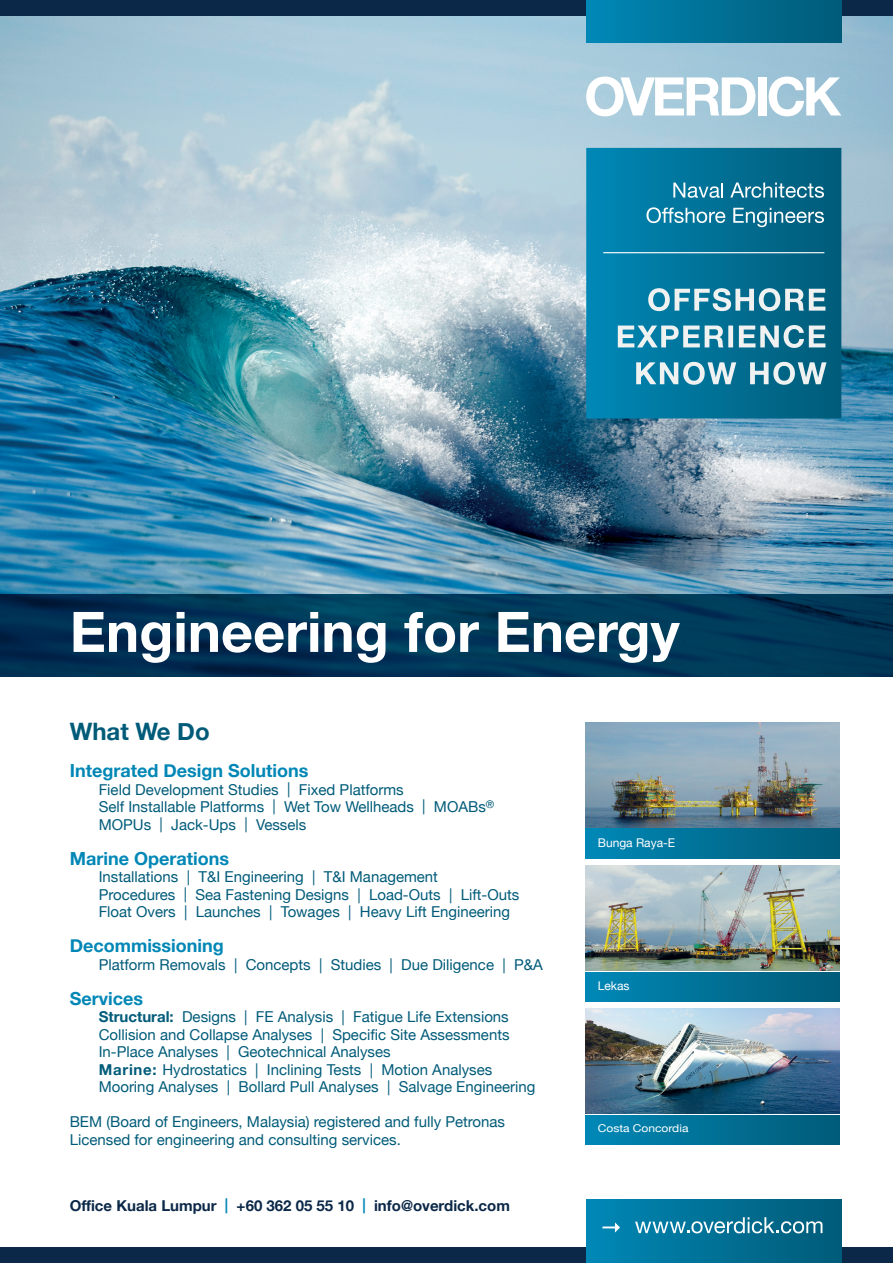
<style>
.page{position:relative;width:893px;height:1263px;background:#fff}
.page>*{position:absolute;margin:0;border:0;box-sizing:border-box;transform-origin:0 0}
.t1{font:700 55.95px "Helvetica Neue";color:#fff}
.t2{font:700 24px "Helvetica Neue";color:#005b79}
.t3{font:700 18px "Helvetica Neue";color:#0087b6}
.t4{font:15px/17.5px "Helvetica Neue";color:#005b79}
.t5{font:700 15px "Helvetica Neue";color:#0b2848}
.t6{font:12px "Helvetica Neue";color:#fff}
.t7{font:10.65px "Helvetica Neue";color:#fff;scale:1.12 1}
.s1{font-weight:700}
.s2{color:#0087b6}
</style>
<div class="page">
<img style="left:0;top:16px;width:893px;height:578px">
<div style="left:0;top:0;width:893px;height:16px;background:#0b2848"></div>
<div style="left:0;top:1247px;width:893px;height:16px;background:#0b2848"></div>
<div style="left:586px;top:0;width:255px;height:43px;background:linear-gradient(to right,#0088b6,#015b78)"></div>
<svg style="left:586px;top:77px;width:169px;height:39px"></svg>
<div style="left:758px;top:77px;width:8px;height:38px;background:#fff"></div>
<svg style="left:769px;top:77px;width:72px;height:39px"></svg>
<svg style="left:0;top:594px;width:893px;height:83px;background:#003455"></svg>
<div style="left:586px;top:1199px;width:255px;height:64px;background:linear-gradient(to right,#0088b6,#035c79)"></div>
<svg style="left:602px;top:1222px;width:18px;height:10px"></svg>
<svg style="left:635px;top:1217px;width:187px;height:16px"></svg>
<svg style="left:586px;top:148px;width:255px;height:270px;background:#177ea1"></svg>
<svg style="left:673px;top:183px;width:50px;height:15px"></svg>
<svg style="left:730px;top:183px;width:94px;height:15px"></svg>
<svg style="left:646px;top:207px;width:79px;height:16px"></svg>
<svg style="left:733px;top:208px;width:91px;height:19px;background:#428da5"></svg>
<hr style="left:603px;top:252px;width:221px;height:1px;background:#fff">
<img style="left:586px;top:722px;width:253px;height:105px">
<div style="left:586px;top:829px;width:253px;height:29px;background:linear-gradient(to right,#0088b6,#015b78)"></div>
<img style="left:586px;top:865px;width:253px;height:106px">
<div style="left:586px;top:972px;width:253px;height:29px;background:linear-gradient(to right,#0088b6,#015b78)"></div>
<img style="left:586px;top:1009px;width:253px;height:105px">
<div style="left:586px;top:1115px;width:253px;height:30px;background:linear-gradient(to right,#0088b6,#015b78)"></div>
<h1 class="t1" style="left:70px;top:597px;width:611px">Engineering for Energy</h1>
<h2 class="t2" style="left:70px;top:717px;width:141px">What We Do</h2>
<p class="t3" style="left:70px;top:760px;width:240px">Integrated Design Solutions</p>
<p class="t4" style="left:99px;top:780px;width:397px">Field Development Studies | Fixed Platforms<br>Self Installable Platforms | Wet Tow Wellheads | MOABs<sup>®<br></sup>MOPUs | Jack-Ups | Vessels</p>
<p class="t3" style="left:70px;top:847px;width:161px">Marine Operations</p>
<p class="t4" style="left:99px;top:868px;width:422px">Installations | T&amp;I Engineering | T&amp;I Management<br>Procedures | Sea Fastening Designs | Load-Outs | Lift-Outs<br>Float Overs | Launches | Towages | Heavy Lift Engineering</p>
<p class="t3" style="left:70px;top:935px;width:156px">Decommissioning</p>
<p class="t4" style="left:99px;top:955px;width:446px">Platform Removals | Concepts | Studies | Due Diligence | P&amp;A</p>
<p class="t3" style="left:70px;top:987px;width:75px">Services</p>
<p class="t4" style="left:99px;top:1008px;width:438px"><span class="s1">Structural:</span> Designs | FE Analysis | Fatigue Life Extensions Collision and Collapse Analyses | Specific Site Assessments In-Place Analyses | Geotechnical Analyses<br><span class="s1">Marine:</span> Hydrostatics | Inclining Tests | Motion Analyses Mooring Analyses | Bollard Pull Analyses | Salvage Engineering</p>
<p class="t4" style="left:70px;top:1113px;width:437px">BEM (Board of Engineers, Malaysia) registered and fully Petronas<br>Licensed for engineering and consulting services.</p>
<p class="t5" style="left:70px;top:1196px;width:442px">Office Kuala Lumpur <span class="s2">|</span> +60 362 05 55 10 <span class="s2">|</span> info@overdick.com</p>
<p class="t6" style="left:598px;top:835px;width:79px">Bunga Raya-E</p>
<p class="t6" style="left:598px;top:979px;width:33px">Lekas</p>
<p class="t7" style="left:598px;top:1122px;width:82px">Costa Concordia</p>
</div>
